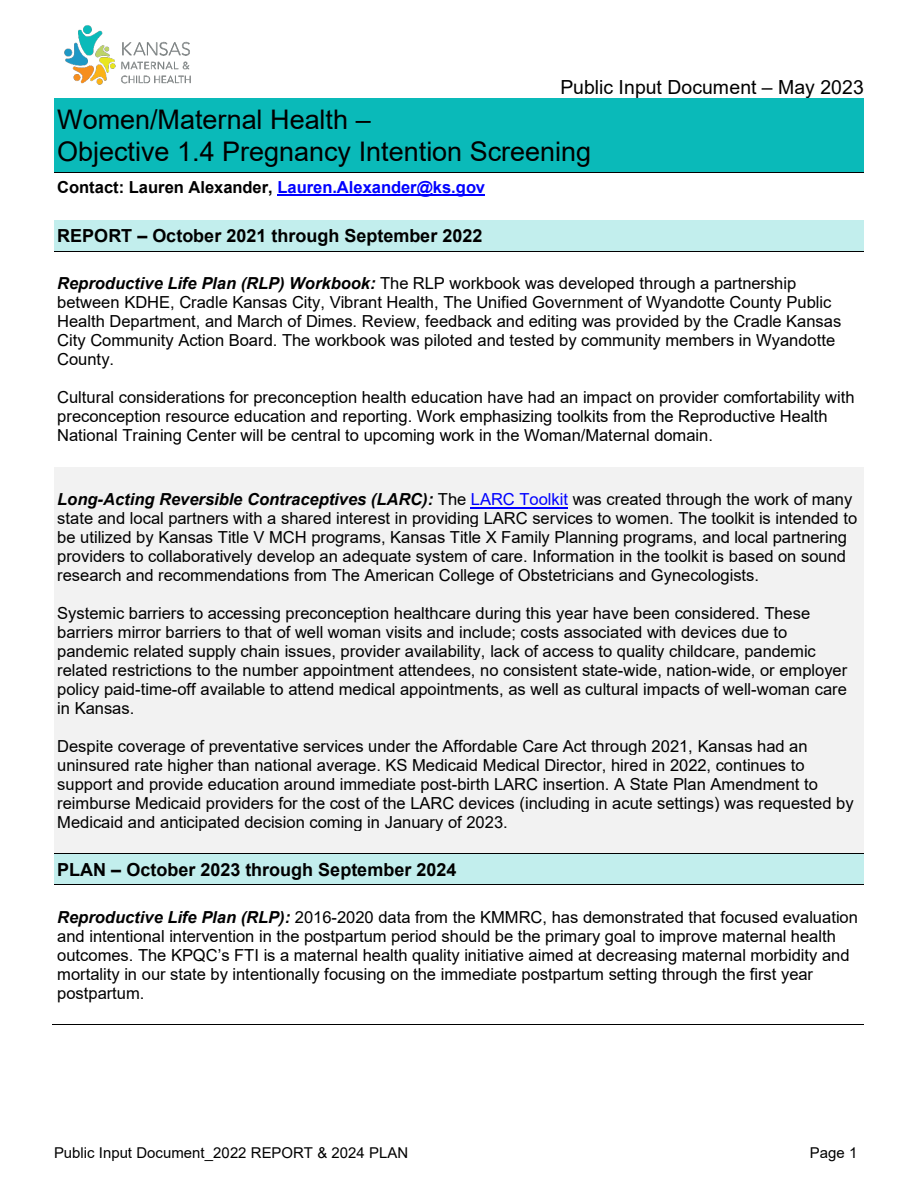
<style>
.page{position:relative;width:918px;height:1188px;background:#fff}
.page>*{position:absolute;margin:0;border:0;box-sizing:border-box;transform-origin:0 0}
.t1{font:27px/32.5px "Arial";color:#000}
.t2{font:19.5px "Arial";color:#000}
.t3{font:700 18px "Arial";color:#000}
.t4{font:16.5px/19px "Arial";color:#000}
.t5{font:700 16.5px "Arial";color:#000}
.t6{font:15px "Arial";color:#000}
.s1{color:#00f}
.s2{font-weight:700;font-style:italic}
</style>
<div class="page">
<div style="left:57px;top:102px;width:804px;height:34px;background:#0abab9"></div>
<div style="left:57px;top:136px;width:804px;height:33px;background:#0abab9"></div>
<hr style="left:54px;top:98px;width:810px;height:1px;background:#000">
<hr style="left:54px;top:99px;width:810px;height:3px;background:#0abab9">
<hr style="left:54px;top:169px;width:810px;height:3px;background:#0abab9">
<hr style="left:278px;top:195px;width:207px;height:1px;background:#00f">
<hr style="left:54px;top:172px;width:810px;height:1px;background:#000">
<div style="left:57px;top:224px;width:804px;height:24px;background:#c2eeed"></div>
<hr style="left:54px;top:220px;width:810px;height:1px;background:#000">
<hr style="left:54px;top:221px;width:810px;height:3px;background:#c2eeed">
<hr style="left:54px;top:248px;width:810px;height:3px;background:#c2eeed">
<hr style="left:54px;top:251px;width:810px;height:1px;background:#000">
<div style="left:57px;top:471px;width:804px;height:19px;background:#f2f2f2"></div>
<div style="left:57px;top:490px;width:804px;height:19px;background:#f2f2f2"></div>
<hr style="left:471px;top:507px;width:97px;height:1px;background:#00f">
<div style="left:57px;top:509px;width:804px;height:19px;background:#f2f2f2"></div>
<div style="left:57px;top:528px;width:804px;height:19px;background:#f2f2f2"></div>
<div style="left:57px;top:547px;width:804px;height:19px;background:#f2f2f2"></div>
<div style="left:57px;top:566px;width:804px;height:19px;background:#f2f2f2"></div>
<div style="left:57px;top:585px;width:804px;height:19px;background:#f2f2f2"></div>
<div style="left:57px;top:604px;width:804px;height:19px;background:#f2f2f2"></div>
<div style="left:57px;top:623px;width:804px;height:19px;background:#f2f2f2"></div>
<div style="left:57px;top:642px;width:804px;height:18px;background:#f2f2f2"></div>
<div style="left:57px;top:660px;width:804px;height:20px;background:#f2f2f2"></div>
<div style="left:57px;top:680px;width:804px;height:18px;background:#f2f2f2"></div>
<div style="left:57px;top:698px;width:804px;height:19px;background:#f2f2f2"></div>
<div style="left:57px;top:717px;width:804px;height:19px;background:#f2f2f2"></div>
<div style="left:57px;top:736px;width:804px;height:19px;background:#f2f2f2"></div>
<div style="left:57px;top:755px;width:804px;height:19px;background:#f2f2f2"></div>
<div style="left:57px;top:774px;width:804px;height:19px;background:#f2f2f2"></div>
<div style="left:57px;top:793px;width:804px;height:19px;background:#f2f2f2"></div>
<div style="left:57px;top:812px;width:804px;height:19px;background:#f2f2f2"></div>
<div style="left:57px;top:831px;width:804px;height:19px;background:#f2f2f2"></div>
<hr style="left:54px;top:467px;width:810px;height:4px;background:#f2f2f2">
<hr style="left:54px;top:850px;width:810px;height:3px;background:#f2f2f2">
<div style="left:57px;top:857px;width:804px;height:24px;background:#c2eeed"></div>
<hr style="left:54px;top:853px;width:810px;height:1px;background:#000">
<hr style="left:54px;top:854px;width:810px;height:3px;background:#c2eeed">
<hr style="left:54px;top:881px;width:810px;height:3px;background:#c2eeed">
<hr style="left:54px;top:884px;width:810px;height:1px;background:#000">
<hr style="left:53px;top:1024px;width:811px;height:1px;background:#000">
<img style="left:64px;top:25px;width:127px;height:60px">
<p class="t2" style="left:560px;top:74px;width:305px">Public Input Document – May 2023</p>
<h1 class="t1" style="left:57px;top:103px;width:536px">Women/Maternal Health –<br>Objective 1.4 Pregnancy Intention Screening</h1>
<p class="t5" style="left:57px;top:175px;width:429px">Contact: Lauren Alexander, <span class="s1">Lauren.Alexander@ks.gov</span></p>
<p class="t3" style="left:57px;top:223px;width:427px">REPORT – October 2021 through September 2022</p>
<p class="t4" style="left:57px;top:274px;width:786px"><span class="s2">Reproductive Life Plan (RLP) Workbook:</span> The RLP workbook was developed through a partnership between KDHE, Cradle Kansas City, Vibrant Health, The Unified Government of Wyandotte County Public Health Department, and March of Dimes. Review, feedback and editing was provided by the Cradle Kansas City Community Action Board. The workbook was piloted and tested by community members in Wyandotte County.</p>
<p class="t4" style="left:57px;top:388px;width:799px">Cultural considerations for preconception health education have had an impact on provider comfortability with preconception resource education and reporting. Work emphasizing toolkits from the Reproductive Health<br>National Training Center will be central to upcoming work in the Woman/Maternal domain.</p>
<p class="t4" style="left:57px;top:490px;width:802px"><span class="s2">Long-Acting Reversible Contraceptives (LARC):</span> The <span class="s1">LARC Toolkit</span> was created through the work of many state and local partners with a shared interest in providing LARC services to women. The toolkit is intended to be utilized by Kansas Title V MCH programs, Kansas Title X Family Planning programs, and local partnering providers to collaboratively develop an adequate system of care. Information in the toolkit is based on sound research and recommendations from The American College of Obstetricians and Gynecologists.</p>
<p class="t4" style="left:57px;top:604px;width:792px">Systemic barriers to accessing preconception healthcare during this year have been considered. These barriers mirror barriers to that of well woman visits and include; costs associated with devices due to pandemic related supply chain issues, provider availability, lack of access to quality childcare, pandemic related restrictions to the number appointment attendees, no consistent state-wide, nation-wide, or employer policy paid-time-off available to attend medical appointments, as well as cultural impacts of well-woman care in Kansas.</p>
<p class="t4" style="left:57px;top:736px;width:798px">Despite coverage of preventative services under the Affordable Care Act through 2021, Kansas had an uninsured rate higher than national average. KS Medicaid Medical Director, hired in 2022, continues to support and provide education around immediate post-birth LARC insertion. A State Plan Amendment to reimburse Medicaid providers for the cost of the LARC devices (including in acute settings) was requested by Medicaid and anticipated decision coming in January of 2023.</p>
<p class="t3" style="left:57px;top:857px;width:401px">PLAN – October 2023 through September 2024</p>
<p class="t4" style="left:57px;top:907px;width:802px"><span class="s2">Reproductive Life Plan (RLP):</span> 2016-2020 data from the KMMRC, has demonstrated that focused evaluation and intentional intervention in the postpartum period should be the primary goal to improve maternal health outcomes. The KPQC’s FTI is a maternal health quality initiative aimed at decreasing maternal morbidity and mortality in our state by intentionally focusing on the immediate postpartum setting through the first year postpartum.</p>
<p class="t6" style="left:54px;top:1142px;width:356px">Public Input Document_2022 REPORT &amp; 2024 PLAN</p>
<p class="t6" style="left:810px;top:1142px;width:49px">Page 1</p>
</div>
